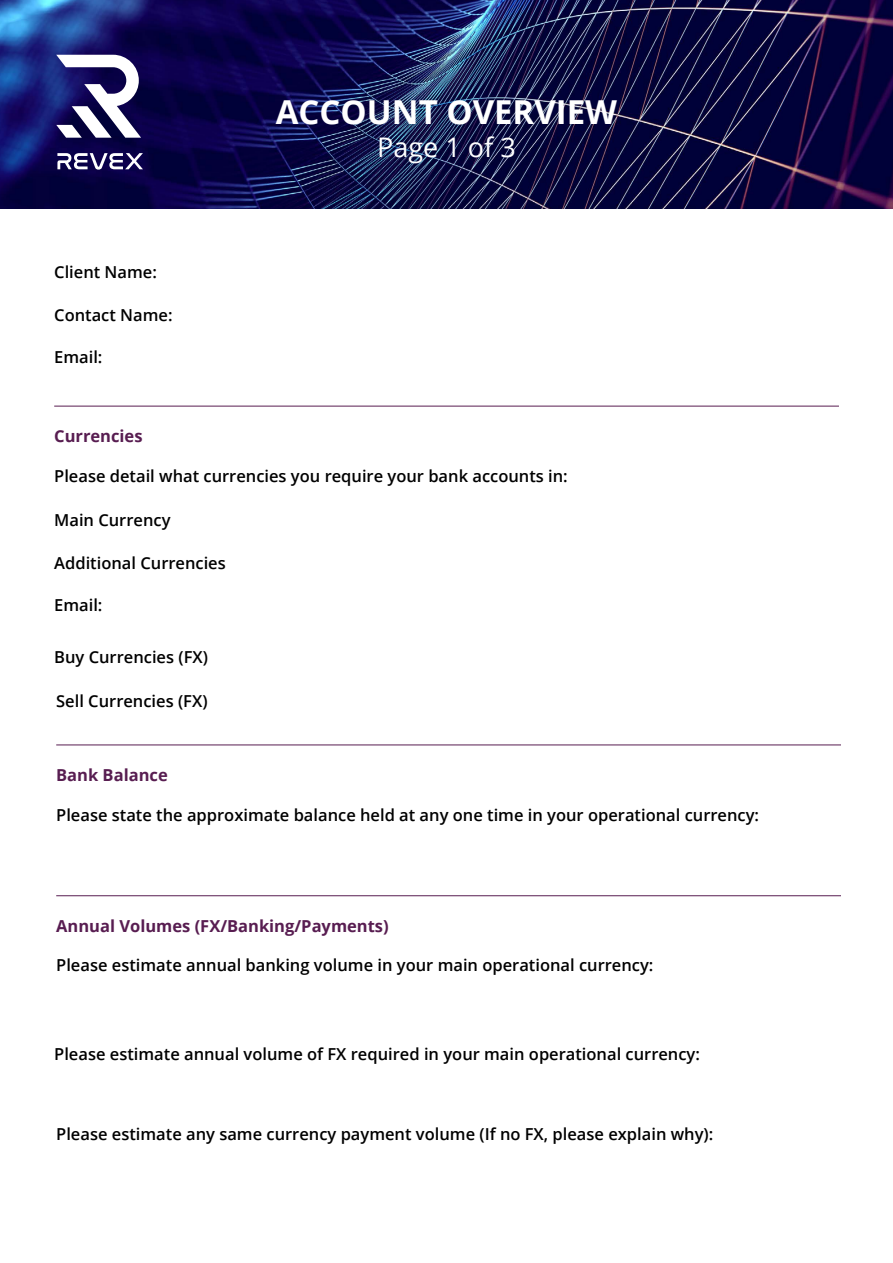
<style>
.page{position:relative;width:893px;height:1263px;background:#fff}
.page>*{position:absolute;margin:0;border:0;box-sizing:border-box;transform-origin:0 0}
.t1{font:700 33px "Open Sans";color:#fff}
.t2{font:27px "Open Sans";color:#fff}
.t3{font:600 16.5px "Open Sans";color:#000}
.t4{font:700 16.5px "Open Sans";color:#581d51}
</style>
<div class="page">
<img style="left:0;top:0;width:893px;height:208px">
<hr style="left:54px;top:406px;width:785px;height:1px;background:#581d51">
<hr style="left:56px;top:744px;width:785px;height:1px;background:#581d51">
<hr style="left:56px;top:895px;width:785px;height:1px;background:#581d51">
<svg style="left:56px;top:55px;width:85px;height:83px"></svg>
<svg style="left:57px;top:153px;width:86px;height:17px"></svg>
<p class="t3" style="left:54px;top:261px;width:104px">Client Name:</p>
<p class="t3" style="left:54px;top:304px;width:120px">Contact Name:</p>
<p class="t3" style="left:54px;top:346px;width:50px">Email:</p>
<h1 class="t1" style="left:276px;top:89px;width:343px">ACCOUNT OVERVIEW</h1>
<h2 class="t2" style="left:377px;top:128px;width:140px">Page 1 of 3</h2>
<p class="t4" style="left:54px;top:424px;width:90px">Currencies</p>
<p class="t3" style="left:54px;top:464px;width:515px">Please detail what currencies you require your bank accounts in:</p>
<p class="t3" style="left:54px;top:509px;width:118px">Main Currency</p>
<p class="t3" style="left:54px;top:551px;width:173px">Additional Currencies</p>
<p class="t3" style="left:54px;top:594px;width:50px">Email:</p>
<p class="t3" style="left:54px;top:646px;width:155px">Buy Currencies (FX)</p>
<p class="t3" style="left:56px;top:689px;width:153px">Sell Currencies (FX)</p>
<p class="t4" style="left:56px;top:763px;width:113px">Bank Balance</p>
<p class="t3" style="left:56px;top:803px;width:704px">Please state the approximate balance held at any one time in your operational currency:</p>
<p class="t4" style="left:56px;top:914px;width:334px">Annual Volumes (FX/Banking/Payments)</p>
<p class="t3" style="left:56px;top:954px;width:599px">Please estimate annual banking volume in your main operational currency:</p>
<p class="t3" style="left:54px;top:1042px;width:647px">Please estimate annual volume of FX required in your main operational currency:</p>
<p class="t3" style="left:56px;top:1123px;width:659px">Please estimate any same currency payment volume (If no FX, please explain why):</p>
</div>
